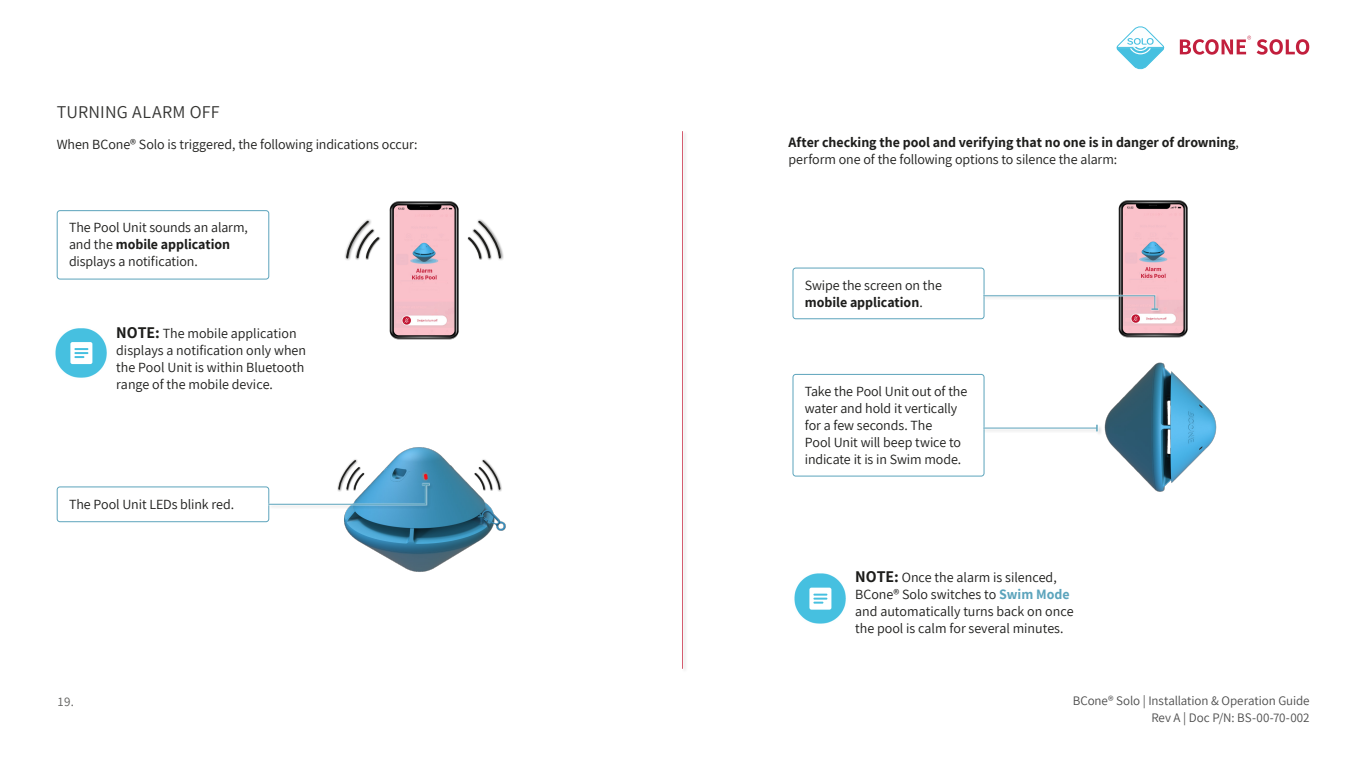
<style>
.page{position:relative;width:1366px;height:768px;background:#fff}
.page>*{position:absolute;margin:0;border:0;box-sizing:border-box;transform-origin:0 0}
.t1{font:18px "Assistant";letter-spacing:.01em;color:#343432}
.t2{font:14px/17px "Assistant";color:#1d1d1b}
.t3{font:700 14px/17px "Assistant";letter-spacing:-.005em;color:#1d1d1b}
.t4{font:13px/17px "Assistant";letter-spacing:-.005em;color:#4d4d4d;text-align:right}
.t5{font:13px "Assistant";color:#61615f}
.s1{font-weight:700}
.s2{font-weight:700;font-size:16px}
.s3{font-weight:400}
.s4{font-weight:700;color:#5ca4bc}
</style>
<div class="page">
<svg style="left:1180px;top:36px;width:71px;height:19px"></svg>
<svg style="left:1257px;top:39px;width:52px;height:16px"></svg>
<svg style="left:1116px;top:26px;width:49px;height:44px"></svg>
<div style="left:681px;top:130px;width:7px;height:544px;background:#f4f4f4"></div>
<hr style="left:681px;top:130px;width:3px;height:540px;background:#fff">
<hr style="left:682px;top:131px;width:1px;height:538px;background:#d45c6f">
<img style="left:389px;top:201px;width:70px;height:139px">
<svg style="left:345px;top:220px;width:35px;height:40px"></svg>
<div style="left:476px;top:218px;width:28px;height:44px;background:#000;opacity:.75"></div>
<svg style="left:467px;top:220px;width:35px;height:40px"></svg>
<img style="left:344px;top:447px;width:162px;height:125px">
<div style="left:336px;top:458px;width:23px;height:34px;background:#fff"></div>
<div style="left:481px;top:458px;width:22px;height:34px;background:#000;opacity:.75"></div>
<svg style="left:474px;top:459px;width:27px;height:32px"></svg>
<div style="left:57px;top:210px;width:212px;height:70px;border:1px solid #5ca4bc;border-radius:3px"></div>
<div style="left:57px;top:486px;width:212px;height:36px;border:1px solid #5ca4bc;border-radius:3px"></div>
<div style="left:268px;top:483px;width:166px;height:27px;background:#000;opacity:.2"></div>
<svg style="left:267px;top:486px;width:163px;height:20px"></svg>
<svg style="left:268px;top:459px;width:162px;height:46px"></svg>
<svg style="left:55px;top:328px;width:52px;height:50px;fill:#46c0e0"></svg>
<svg style="left:70px;top:342px;width:22px;height:22px"></svg>
<img style="left:1118px;top:200px;width:70px;height:138px">
<div style="left:793px;top:268px;width:192px;height:51px;border:1px solid #5ca4bc;border-radius:3px"></div>
<div style="left:982px;top:294px;width:181px;height:21px;background:#000;opacity:.2"></div>
<svg style="left:982px;top:294px;width:177px;height:17px"></svg>
<svg style="left:982px;top:295px;width:176px;height:15px"></svg>
<img style="left:1104px;top:362px;width:113px;height:130px">
<svg style="left:794px;top:573px;width:52px;height:51px;fill:#46c0e0"></svg>
<svg style="left:809px;top:588px;width:22px;height:22px"></svg>
<div style="left:793px;top:374px;width:192px;height:103px;border:1px solid #5ca4bc;border-radius:3px"></div>
<div style="left:982px;top:424px;width:121px;height:12px;background:#fff"></div>
<svg style="left:983px;top:424px;width:116px;height:9px"></svg>
<hr style="left:983px;top:428px;width:114px;height:1px;background:#5ca4bc">
<svg style="left:1096px;top:425px;width:2px;height:6px"></svg>
<p class="t1" style="left:57px;top:99px;width:165px">TURNING ALARM OFF</p>
<p class="t2" style="left:57px;top:135px;width:362px">When BCone® Solo is triggered, the following indications occur:</p>
<p class="t2" style="left:69px;top:219px;width:180px">The Pool Unit sounds an alarm, and the <span class="s1">mobile application </span>displays a notification.</p>
<p class="t2" style="left:116px;top:325px;width:191px"><span class="s2">NOTE:</span> The mobile application displays a notification only when the Pool Unit is within Bluetooth range of the mobile device.</p>
<p class="t2" style="left:69px;top:495px;width:167px">The Pool Unit LEDs blink red.</p>
<p class="t3" style="left:789px;top:133px;width:452px">After checking the pool and verifying that no one is in danger of drowning<span class="s3">, perform one of the following options to silence the alarm:</span></p>
<p class="t2" style="left:805px;top:276px;width:139px">Swipe the screen on the <span class="s1">mobile application</span>.</p>
<p class="t2" style="left:805px;top:382px;width:164px">Take the Pool Unit out of the water and hold it vertically for a few seconds. The<br>Pool Unit will beep twice to indicate it is in Swim mode.</p>
<p class="t2" style="left:855px;top:568px;width:220px"><span class="s2">NOTE:</span> Once the alarm is silenced, BCone® Solo switches to <span class="s4">Swim Mode </span>and automatically turns back on once the pool is calm for several minutes.</p>
<p class="t5" style="left:58px;top:692px;width:17px">19.</p>
<p class="t4" style="left:1073px;top:692px;width:238px">BCone® Solo | Installation &amp; Operation Guide<br>Rev A | Doc P/N: BS-00-70-002</p>
</div>
